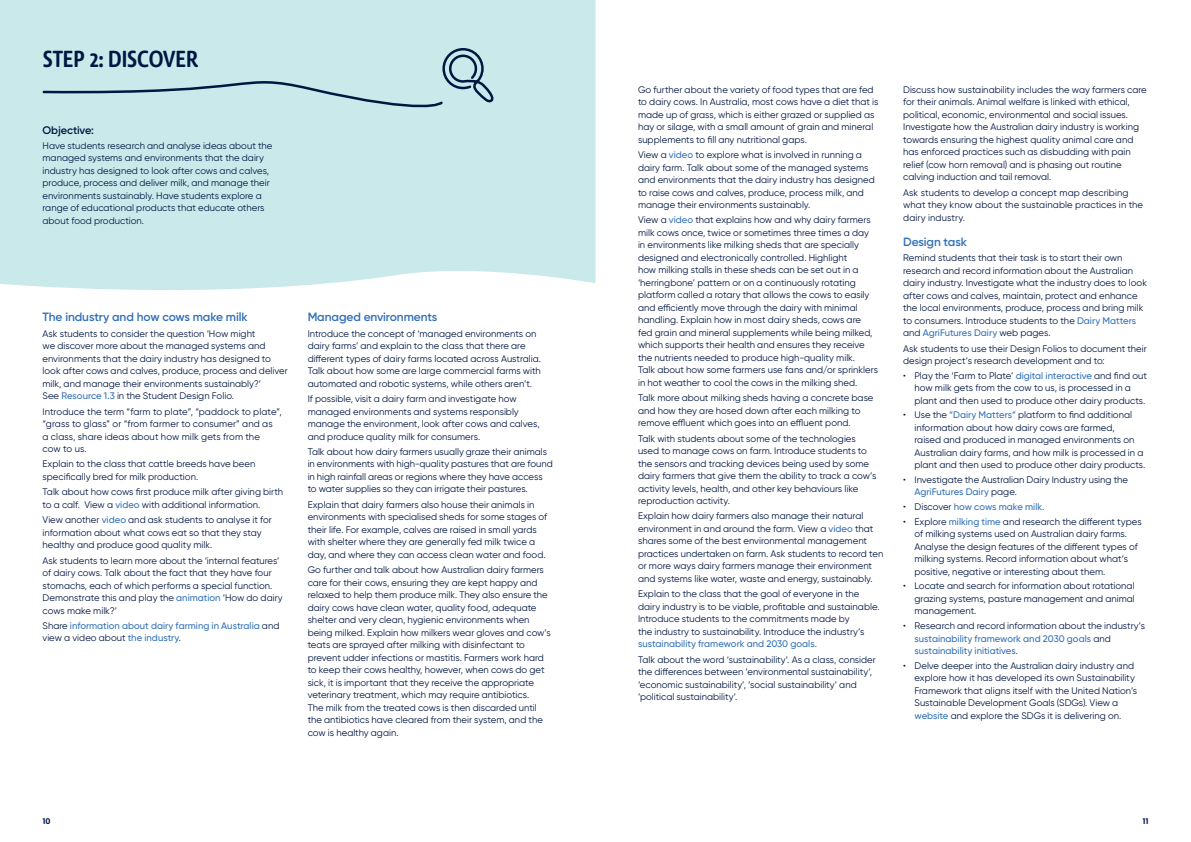
<style>
.page{position:relative;width:1191px;height:842px;background:#fff}
.page>*{position:absolute;margin:0;border:0;box-sizing:border-box;transform-origin:0 0}
.t1{font:500 28px "Lemon Sans Rnd Cnd";letter-spacing:-.015em;color:#001641}
.t2{font:600 12px "Gilroy";letter-spacing:-.01em;color:#3170b8}
.t3{font:500 12px "Lemon Sans Rnd Cnd";color:#001641}
.t4{font:600 11px "Gilroy";letter-spacing:-.005em;color:#001641}
.t5{font:9.5px/12.5px "Gilroy";color:#001641}
.t6{font:500 9.5px/12.5px "Gilroy";color:#3170b8}
.s1{font-weight:500;color:#3170b8}
.s2{font-weight:400;color:#001641}
</style>
<div class="page">
<div style="left:0;top:0;width:595px;height:290px;background:#c9e9eb"></div>
<svg style="left:41px;top:47px;width:457px;height:72px;background:#bedee2"></svg>
<h1 class="t1" style="left:43px;top:43px;width:157px">STEP 2: DISCOVER</h1>
<p class="t4" style="left:43px;top:123px;width:53px">Objective:</p>
<p class="t5" style="left:43px;top:139px;width:231px">Have students research and analyse ideas about the managed systems and environments that the dairy industry has designed to look after cows and calves, produce, process and deliver milk, and manage their environments sustainably. Have students explore a range of educational products that educate others about food production.</p>
<p class="t2" style="left:43px;top:310px;width:206px">The industry and how cows make milk</p>
<p class="t5" style="left:43px;top:327px;width:247px">Ask students to consider the question ‘How might<br>we discover more about the managed systems and environments that the dairy industry has designed to look after cows and calves, produce, process and deliver milk, and manage their environments sustainably?’<br>See <span class="s1">Resource 1.3</span> in the Student Design Folio.</p>
<p class="t5" style="left:43px;top:405px;width:241px">Introduce the term “farm to plate”, “paddock to plate”, “grass to glass” or “from farmer to consumer” and as<br>a class, share ideas about how milk gets from the<br>cow to us.</p>
<p class="t5" style="left:43px;top:458px;width:214px">Explain to the class that cattle breeds have been specifically bred for milk production.</p>
<p class="t5" style="left:43px;top:486px;width:242px">Talk about how cows first produce milk after giving birth to a calf. View a <span class="s1">video</span> with additional information.</p>
<p class="t5" style="left:43px;top:513px;width:231px">View another <span class="s1">video</span> and ask students to analyse it for information about what cows eat so that they stay healthy and produce good quality milk.</p>
<p class="t5" style="left:43px;top:554px;width:242px">Ask students to learn more about the ‘internal features’ of dairy cows. Talk about the fact that they have four stomachs, each of which performs a special function.<br>Demonstrate this and play the <span class="s1">animation</span> ‘How do dairy cows make milk?’</p>
<p class="t6" style="left:43px;top:619px;width:238px"><span class="s2">Share</span> information about dairy farming in Australia <span class="s2">and view a video about</span> the industry<span class="s2">.</span></p>
<p class="t2" style="left:308px;top:310px;width:131px">Managed environments</p>
<p class="t5" style="left:308px;top:327px;width:235px">Introduce the concept of ‘managed environments on dairy farms’ and explain to the class that there are different types of dairy farms located across Australia.<br>Talk about how some are large commercial farms with automated and robotic systems, while others aren’t.</p>
<p class="t5" style="left:308px;top:392px;width:233px">If possible, visit a dairy farm and investigate how managed environments and systems responsibly manage the environment, look after cows and calves, and produce quality milk for consumers.</p>
<p class="t5" style="left:308px;top:445px;width:247px">Talk about how dairy farmers usually graze their animals in environments with high-quality pastures that are found in high rainfall areas or regions where they have access to water supplies so they can irrigate their pastures.</p>
<p class="t5" style="left:308px;top:498px;width:241px">Explain that dairy farmers also house their animals in environments with specialised sheds for some stages of their life. For example, calves are raised in small yards with shelter where they are generally fed milk twice a day, and where they can access clean water and food.</p>
<p class="t5" style="left:308px;top:563px;width:245px">Go further and talk about how Australian dairy farmers care for their cows, ensuring they are kept happy and relaxed to help them produce milk. They also ensure the dairy cows have clean water, quality food, adequate shelter and very clean, hygienic environments when being milked. Explain how milkers wear gloves and cow’s teats are sprayed after milking with disinfectant to prevent udder infections or mastitis. Farmers work hard to keep their cows healthy, however, when cows do get sick, it is important that they receive the appropriate veterinary treatment, which may require antibiotics.<br>The milk from the treated cows is then discarded until the antibiotics have cleared from their system, and the cow is healthy again.</p>
<p class="t5" style="left:638px;top:83px;width:242px">Go further about the variety of food types that are fed to dairy cows. In Australia, most cows have a diet that is made up of grass, which is either grazed or supplied as hay or silage, with a small amount of grain and mineral supplements to fill any nutritional gaps.</p>
<p class="t5" style="left:638px;top:148px;width:238px">View a <span class="s1">video</span> to explore what is involved in running a dairy farm. Talk about some of the managed systems and environments that the dairy industry has designed to raise cows and calves, produce, process milk, and manage their environments sustainably.</p>
<p class="t5" style="left:638px;top:214px;width:241px">View a <span class="s1">video</span> that explains how and why dairy farmers milk cows once, twice or sometimes three times a day in environments like milking sheds that are specially designed and electronically controlled. Highlight<br>how milking stalls in these sheds can be set out in a ‘herringbone’ pattern or on a continuously rotating platform called a rotary that allows the cows to easily and efficiently move through the dairy with minimal handling. Explain how in most dairy sheds, cows are<br>fed grain and mineral supplements while being milked, which supports their health and ensures they receive the nutrients needed to produce high-quality milk.<br>Talk about how some farmers use fans and/or sprinklers in hot weather to cool the cows in the milking shed.</p>
<p class="t5" style="left:638px;top:392px;width:237px">Talk more about milking sheds having a concrete base and how they are hosed down after each milking to remove effluent which goes into an effluent pond.</p>
<p class="t5" style="left:638px;top:432px;width:240px">Talk with students about some of the technologies used to manage cows on farm. Introduce students to the sensors and tracking devices being used by some dairy farmers that give them the ability to track a cow’s activity levels, health, and other key behaviours like reproduction activity.</p>
<p class="t5" style="left:638px;top:510px;width:247px">Explain how dairy farmers also manage their natural environment in and around the farm. View a <span class="s1">video</span> that shares some of the best environmental management practices undertaken on farm. Ask students to record ten or more ways dairy farmers manage their environment and systems like water, waste and energy, sustainably.</p>
<p class="t5" style="left:638px;top:588px;width:243px">Explain to the class that the goal of everyone in the dairy industry is to be viable, profitable and sustainable.<br>Introduce students to the commitments made by<br>the industry to sustainability. Introduce the industry’s</p>
<p class="t6" style="left:638px;top:638px;width:180px">sustainability framework and 2030 goals.</p>
<p class="t5" style="left:638px;top:653px;width:239px">Talk about the word ‘sustainability’. As a class, consider the differences between ‘environmental sustainability’, ‘economic sustainability’, ‘social sustainability’ and ‘political sustainability’.</p>
<p class="t5" style="left:903px;top:83px;width:245px">Discuss how sustainability includes the way farmers care for their animals. Animal welfare is linked with ethical, political, economic, environmental and social issues.<br>Investigate how the Australian dairy industry is working towards ensuring the highest quality animal care and has enforced practices such as disbudding with pain relief (cow horn removal) and is phasing out routine calving induction and tail removal.</p>
<p class="t5" style="left:903px;top:186px;width:241px">Ask students to develop a concept map describing what they know about the sustainable practices in the dairy industry.</p>
<p class="t2" style="left:903px;top:234px;width:65px">Design task</p>
<p class="t5" style="left:903px;top:251px;width:245px">Remind students that their task is to start their own research and record information about the Australian dairy industry. Investigate what the industry does to look after cows and calves, maintain, protect and enhance the local environments, produce, process and bring milk to consumers. Introduce students to the <span class="s1">Dairy Matters </span>and <span class="s1">AgriFutures Dairy</span> web pages.</p>
<p class="t5" style="left:903px;top:342px;width:245px">Ask students to use their Design Folios to document their design project’s research development and to:</p>
<p class="t5" style="left:914px;top:369px;width:234px;text-indent:-11px">• Play the ‘Farm to Plate’ <span class="s1">digital interactive</span> and find out how milk gets from the cow to us, is processed in a plant and then used to produce other dairy products.</p>
<p class="t5" style="left:914px;top:409px;width:232px;text-indent:-11px">• Use the <span class="s1">“Dairy Matters”</span> platform to find additional information about how dairy cows are farmed,<br>raised and produced in managed environments on Australian dairy farms, and how milk is processed in a plant and then used to produce other dairy products.</p>
<p class="t5" style="left:914px;top:473px;width:215px;text-indent:-11px">• Investigate the Australian Dairy Industry using the<br><span class="s1">AgriFutures Dairy</span> page.</p>
<p class="t6" style="left:903px;top:500px;width:143px"><span class="s2">• Discover</span> how cows make milk<span class="s2">.</span></p>
<p class="t5" style="left:914px;top:515px;width:229px;text-indent:-11px">• Explore <span class="s1">milking time</span> and research the different types of milking systems used on Australian dairy farms.<br>Analyse the design features of the different types of milking systems. Record information about what’s positive, negative or interesting about them.</p>
<p class="t5" style="left:914px;top:580px;width:222px;text-align:justify;text-indent:-11px">• Locate and search for information about rotational grazing systems, pasture management and animal management.</p>
<p class="t6" style="left:914px;top:619px;width:232px;text-indent:-11px"><span class="s2">• Research and record information about the industry’s </span>sustainability framework and 2030 goals <span class="s2">and </span>sustainability initiatives<span class="s2">.</span></p>
<p class="t5" style="left:914px;top:659px;width:224px;text-indent:-11px">• Delve deeper into the Australian dairy industry and explore how it has developed its own Sustainability Framework that aligns itself with the United Nation’s Sustainable Development Goals (SDGs). View a <span class="s1">website</span> and explore the SDGs it is delivering on.</p>
<p class="t3" style="left:43px;top:814px;width:9px">10</p>
<p class="t3" style="left:1142px;top:814px;width:7px">11</p>
</div>
